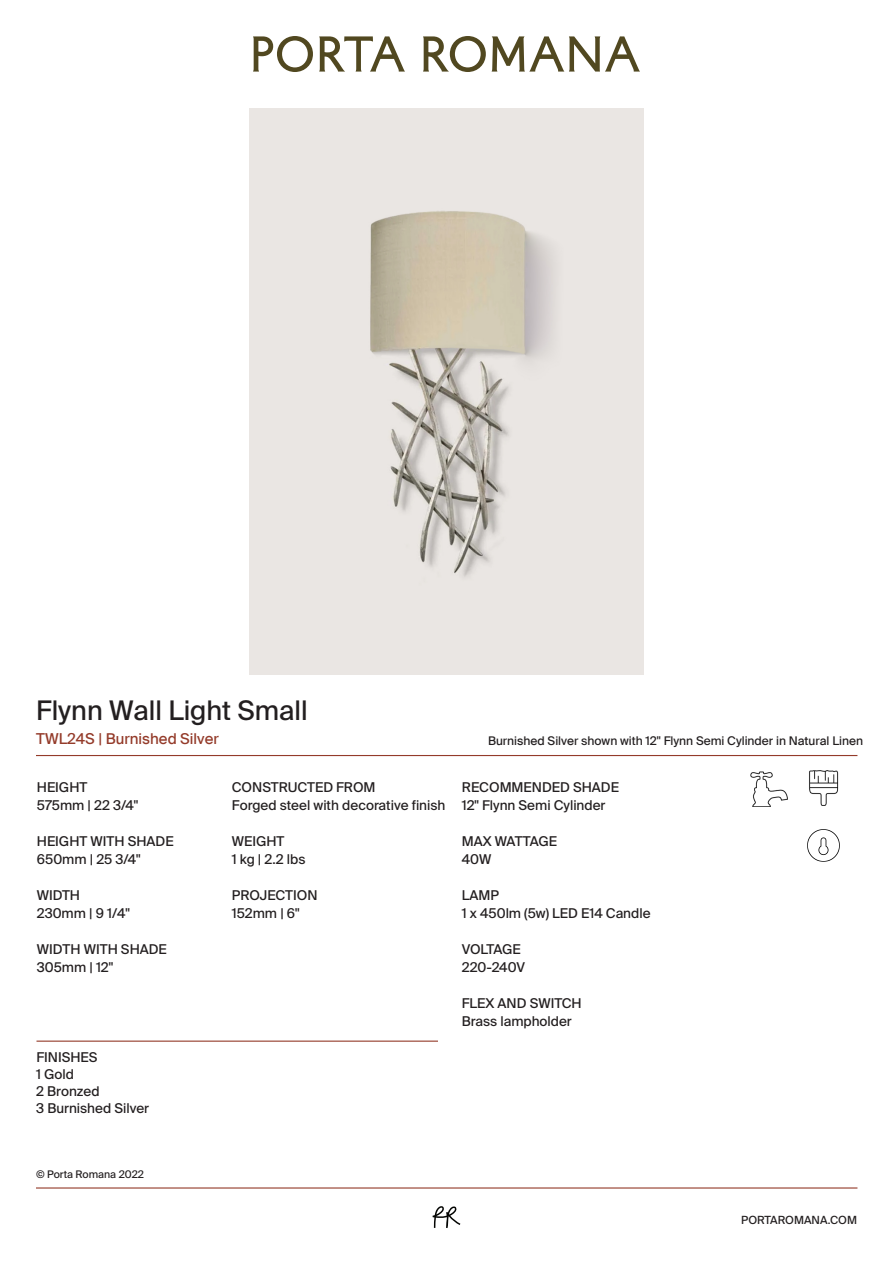
<style>
.page{position:relative;width:893px;height:1263px;background:#fff}
.page>*{position:absolute;margin:0;border:0;box-sizing:border-box;transform-origin:0 0}
.t1{font:27px "Suisse Intl";color:#231f20}
.t2{font:15px "Suisse Intl";color:#943b2a}
.t3{font:13.5px/18px "Suisse Intl";color:#231f20}
.t4{font:13.5px/18px "Suisse Intl";letter-spacing:-.025em;color:#231f20}
.t5{font:12px "Suisse Intl";color:#231f20}
.t6{font:11.25px "Suisse Intl";color:#231f20}
.t7{font:10.5px "Suisse Intl";color:#231f20}
</style>
<div class="page">
<hr style="left:36px;top:755px;width:821px;height:1px;background:#943b2a">
<img style="left:250px;top:108px;width:393px;height:566px">
<svg style="left:253px;top:36px;width:60px;height:36px"></svg>
<svg style="left:319px;top:36px;width:86px;height:36px"></svg>
<svg style="left:423px;top:36px;width:63px;height:36px"></svg>
<svg style="left:492px;top:36px;width:148px;height:36px"></svg>
<hr style="left:36px;top:1040px;width:402px;height:2px;background:#943b2a">
<svg style="left:433px;top:1206px;width:27px;height:22px"></svg>
<hr style="left:36px;top:1187px;width:821px;height:1px;background:#943b2a">
<img style="left:750px;top:772px;width:37px;height:35px">
<img style="left:809px;top:771px;width:30px;height:35px">
<img style="left:807px;top:829px;width:33px;height:33px">
<h1 class="t1" style="left:36px;top:695px;width:273px">Flynn Wall Light Small</h1>
<p class="t2" style="left:36px;top:730px;width:184px">TWL24S | Burnished Silver</p>
<p class="t5" style="left:488px;top:733px;width:377px">Burnished Silver shown with 12" Flynn Semi Cylinder in Natural Linen</p>
<p class="t3" style="left:37px;top:778px;width:103px">HEIGHT<br>575mm | 22 3/4"</p>
<p class="t3" style="left:37px;top:832px;width:138px">HEIGHT WITH SHADE<br>650mm | 25 3/4"</p>
<p class="t3" style="left:37px;top:886px;width:95px">WIDTH<br>230mm | 9 1/4"</p>
<p class="t3" style="left:37px;top:940px;width:132px">WIDTH WITH SHADE<br>305mm | 12"</p>
<p class="t3" style="left:36px;top:1049px;width:114px;line-height:16.8px">FINISHES<br>1 Gold<br>2 Bronzed<br>3 Burnished Silver</p>
<p class="t7" style="left:36px;top:1168px;width:109px">© Porta Romana 2022</p>
<p class="t3" style="left:232px;top:778px;width:215px">CONSTRUCTED FROM<br>Forged steel with decorative finish</p>
<p class="t3" style="left:232px;top:832px;width:75px">WEIGHT<br>1 kg | 2.2 lbs</p>
<p class="t3" style="left:232px;top:886px;width:87px">PROJECTION<br>152mm | 6"</p>
<p class="t3" style="left:462px;top:778px;width:159px">RECOMMENDED SHADE<br>12" Flynn Semi Cylinder</p>
<p class="t3" style="left:462px;top:832px;width:97px">MAX WATTAGE<br>40W</p>
<p class="t3" style="left:462px;top:886px;width:190px">LAMP<br>1 x 450lm (5w) LED E14 Candle</p>
<p class="t4" style="left:462px;top:940px;width:65px">VOLTAGE<br>220-240V</p>
<p class="t3" style="left:462px;top:994px;width:121px">FLEX AND SWITCH<br>Brass lampholder</p>
<p class="t6" style="left:741px;top:1213px;width:117px">PORTAROMANA.COM</p>
</div>
